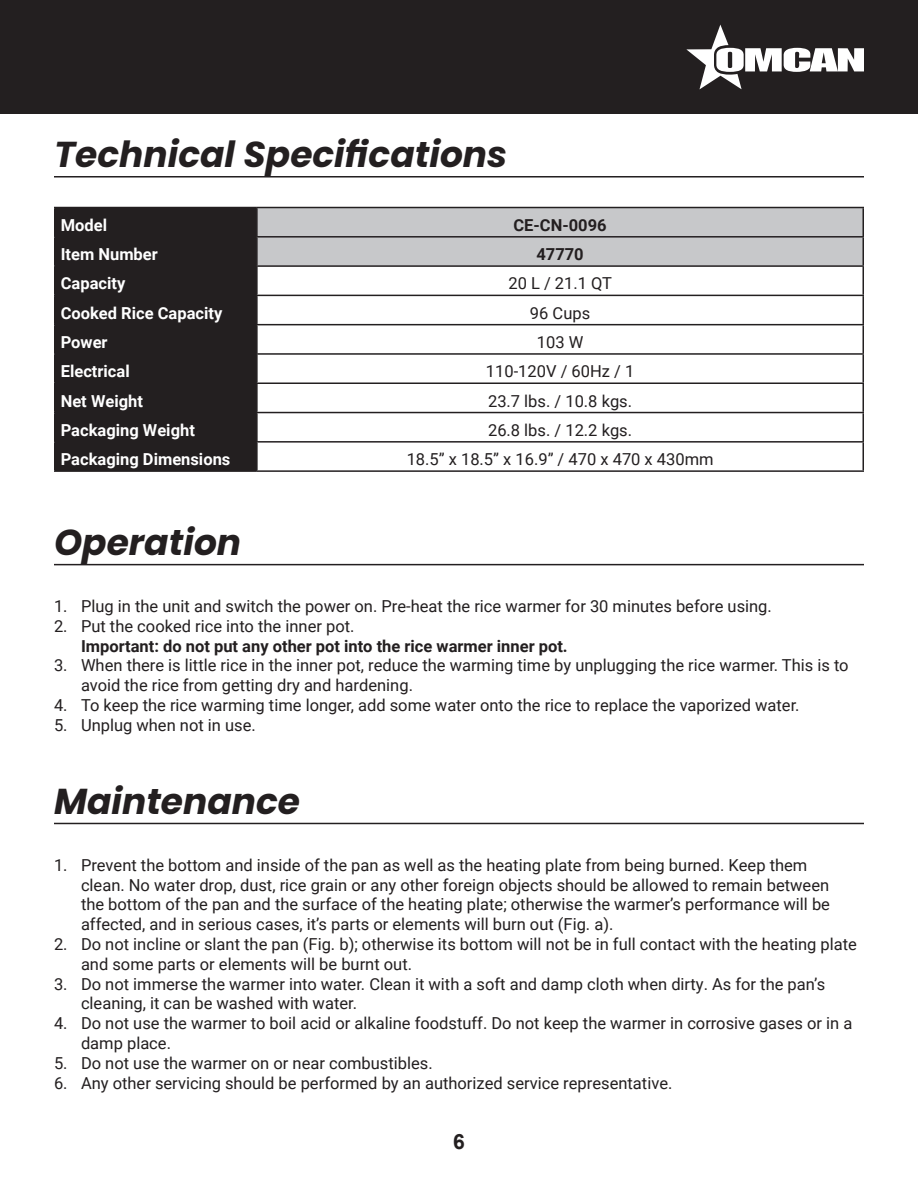
<style>
.page{position:relative;width:918px;height:1188px;background:#fff}
.page>*{position:absolute;margin:0;border:0;box-sizing:border-box;transform-origin:0 0}
.t1{font:italic 700 36px "Poppins";color:#231f20}
.t2{font:700 21px "Arial";color:#231f20}
.t3{font:16.5px/19.8px "Roboto";color:#231f20}
.t4{font:700 16.5px/19.8px "Roboto";color:#231f20}
.t5{font:700 16.5px "Roboto";color:#fff}
.s1{font-weight:400}
</style>
<div class="page">
<div style="left:0;top:0;width:918px;height:114px;background:#231f20"></div>
<svg style="left:686px;top:25px;width:178px;height:64px"></svg>
<hr style="left:54px;top:564px;width:810px;height:1px;background:#231f20">
<hr style="left:54px;top:823px;width:810px;height:1px;background:#231f20">
<hr style="left:54px;top:176px;width:810px;height:2px;background:#231f20">
<div style="left:56px;top:208px;width:200px;height:262px;background:#231f20"></div>
<div style="left:258px;top:208px;width:604px;height:57px;background:#c7c8ca"></div>
<hr style="left:54px;top:207px;width:203px;height:1px;background:#231f20">
<hr style="left:54px;top:208px;width:2px;height:28px;background:#231f20">
<hr style="left:257px;top:207px;width:607px;height:1px;background:#231f20">
<hr style="left:256px;top:208px;width:2px;height:28px;background:#231f20">
<hr style="left:862px;top:208px;width:2px;height:28px;background:#231f20">
<hr style="left:54px;top:236px;width:203px;height:2px;background:#231f20">
<hr style="left:54px;top:238px;width:2px;height:27px;background:#231f20">
<hr style="left:257px;top:236px;width:607px;height:2px;background:#231f20">
<hr style="left:256px;top:238px;width:2px;height:27px;background:#231f20">
<hr style="left:862px;top:238px;width:2px;height:27px;background:#231f20">
<hr style="left:54px;top:265px;width:203px;height:2px;background:#231f20">
<hr style="left:54px;top:267px;width:2px;height:28px;background:#231f20">
<hr style="left:257px;top:265px;width:607px;height:2px;background:#231f20">
<hr style="left:256px;top:267px;width:2px;height:28px;background:#231f20">
<hr style="left:862px;top:267px;width:2px;height:28px;background:#231f20">
<hr style="left:54px;top:295px;width:203px;height:1px;background:#231f20">
<hr style="left:54px;top:296px;width:2px;height:28px;background:#231f20">
<hr style="left:257px;top:295px;width:607px;height:1px;background:#231f20">
<hr style="left:256px;top:296px;width:2px;height:28px;background:#231f20">
<hr style="left:862px;top:296px;width:2px;height:28px;background:#231f20">
<hr style="left:54px;top:324px;width:203px;height:1px;background:#231f20">
<hr style="left:54px;top:325px;width:2px;height:28px;background:#231f20">
<hr style="left:257px;top:324px;width:607px;height:1px;background:#231f20">
<hr style="left:256px;top:325px;width:2px;height:28px;background:#231f20">
<hr style="left:862px;top:325px;width:2px;height:28px;background:#231f20">
<hr style="left:54px;top:353px;width:203px;height:2px;background:#231f20">
<hr style="left:54px;top:355px;width:2px;height:28px;background:#231f20">
<hr style="left:257px;top:353px;width:607px;height:2px;background:#231f20">
<hr style="left:256px;top:355px;width:2px;height:28px;background:#231f20">
<hr style="left:862px;top:355px;width:2px;height:28px;background:#231f20">
<hr style="left:54px;top:383px;width:203px;height:1px;background:#231f20">
<hr style="left:54px;top:384px;width:2px;height:28px;background:#231f20">
<hr style="left:257px;top:383px;width:607px;height:1px;background:#231f20">
<hr style="left:256px;top:384px;width:2px;height:28px;background:#231f20">
<hr style="left:862px;top:384px;width:2px;height:28px;background:#231f20">
<hr style="left:54px;top:412px;width:203px;height:1px;background:#231f20">
<hr style="left:54px;top:413px;width:2px;height:28px;background:#231f20">
<hr style="left:257px;top:412px;width:607px;height:1px;background:#231f20">
<hr style="left:256px;top:413px;width:2px;height:28px;background:#231f20">
<hr style="left:862px;top:413px;width:2px;height:28px;background:#231f20">
<hr style="left:54px;top:441px;width:203px;height:2px;background:#231f20">
<hr style="left:54px;top:443px;width:2px;height:27px;background:#231f20">
<hr style="left:257px;top:441px;width:607px;height:2px;background:#231f20">
<hr style="left:256px;top:443px;width:2px;height:27px;background:#231f20">
<hr style="left:862px;top:443px;width:2px;height:27px;background:#231f20">
<hr style="left:54px;top:470px;width:203px;height:2px;background:#231f20">
<hr style="left:257px;top:470px;width:607px;height:2px;background:#231f20">
<p class="t1" style="left:54px;top:133px;width:455px">Technical Specifications</p>
<p class="t5" style="left:61px;top:213px;width:48px">Model</p>
<p class="t4" style="left:513px;top:214px;width:95px">CE-CN-0096</p>
<p class="t5" style="left:61px;top:243px;width:99px">Item Number</p>
<p class="t4" style="left:536px;top:244px;width:49px">47770</p>
<p class="t5" style="left:61px;top:272px;width:66px">Capacity</p>
<p class="t3" style="left:508px;top:273px;width:105px">20 L / 21.1 QT</p>
<p class="t5" style="left:61px;top:301px;width:163px">Cooked Rice Capacity</p>
<p class="t3" style="left:530px;top:302px;width:62px">96 Cups</p>
<p class="t5" style="left:61px;top:331px;width:48px">Power</p>
<p class="t3" style="left:537px;top:332px;width:48px">103 W</p>
<p class="t5" style="left:61px;top:360px;width:70px">Electrical</p>
<p class="t3" style="left:486px;top:361px;width:150px">110-120V / 60Hz / 1</p>
<p class="t5" style="left:61px;top:389px;width:84px">Net Weight</p>
<p class="t3" style="left:488px;top:390px;width:146px">23.7 lbs. / 10.8 kgs.</p>
<p class="t5" style="left:61px;top:418px;width:136px">Packaging Weight</p>
<p class="t3" style="left:488px;top:419px;width:146px">26.8 lbs. / 12.2 kgs.</p>
<p class="t5" style="left:61px;top:448px;width:171px">Packaging Dimensions</p>
<p class="t3" style="left:407px;top:449px;width:308px">18.5” x 18.5” x 16.9” / 470 x 470 x 430mm</p>
<p class="t1" style="left:54px;top:521px;width:189px">Operation</p>
<p class="t3" style="left:54px;top:596px;width:719px">1. Plug in the unit and switch the power on. Pre-heat the rice warmer for 30 minutes before using.</p>
<p class="t4" style="left:81px;top:615px;width:488px;text-indent:-27px"><span class="s1">2. Put the cooked rice into the inner pot.<br></span>Important: do not put any other pot into the rice warmer inner pot.</p>
<p class="t3" style="left:81px;top:655px;width:769px;text-indent:-27px">3. When there is little rice in the inner pot, reduce the warming time by unplugging the rice warmer. This is to avoid the rice from getting dry and hardening.</p>
<p class="t3" style="left:54px;top:695px;width:747px">4. To keep the rice warming time longer, add some water onto the rice to replace the vaporized water.</p>
<p class="t3" style="left:54px;top:714px;width:203px">5. Unplug when not in use.</p>
<p class="t1" style="left:54px;top:780px;width:248px">Maintenance</p>
<p class="t3" style="left:81px;top:854px;width:751px;text-indent:-27px">1. Prevent the bottom and inside of the pan as well as the heating plate from being burned. Keep them clean. No water drop, dust, rice grain or any other foreign objects should be allowed to remain between the bottom of the pan and the surface of the heating plate; otherwise the warmer’s performance will be affected, and in serious cases, it’s parts or elements will burn out (Fig. a).</p>
<p class="t3" style="left:81px;top:934px;width:777px;text-indent:-27px">2. Do not incline or slant the pan (Fig. b); otherwise its bottom will not be in full contact with the heating plate and some parts or elements will be burnt out.</p>
<p class="t3" style="left:81px;top:973px;width:746px;text-indent:-27px">3. Do not immerse the warmer into water. Clean it with a soft and damp cloth when dirty. As for the pan’s cleaning, it can be washed with water.</p>
<p class="t3" style="left:81px;top:1013px;width:773px;text-indent:-27px">4. Do not use the warmer to boil acid or alkaline foodstuff. Do not keep the warmer in corrosive gases or in a damp place.</p>
<p class="t3" style="left:54px;top:1052px;width:380px">5. Do not use the warmer on or near combustibles.</p>
<p class="t3" style="left:54px;top:1072px;width:620px">6. Any other servicing should be performed by an authorized service representative.</p>
<p class="t2" style="left:453px;top:1127px;width:13px">6</p>
</div>
